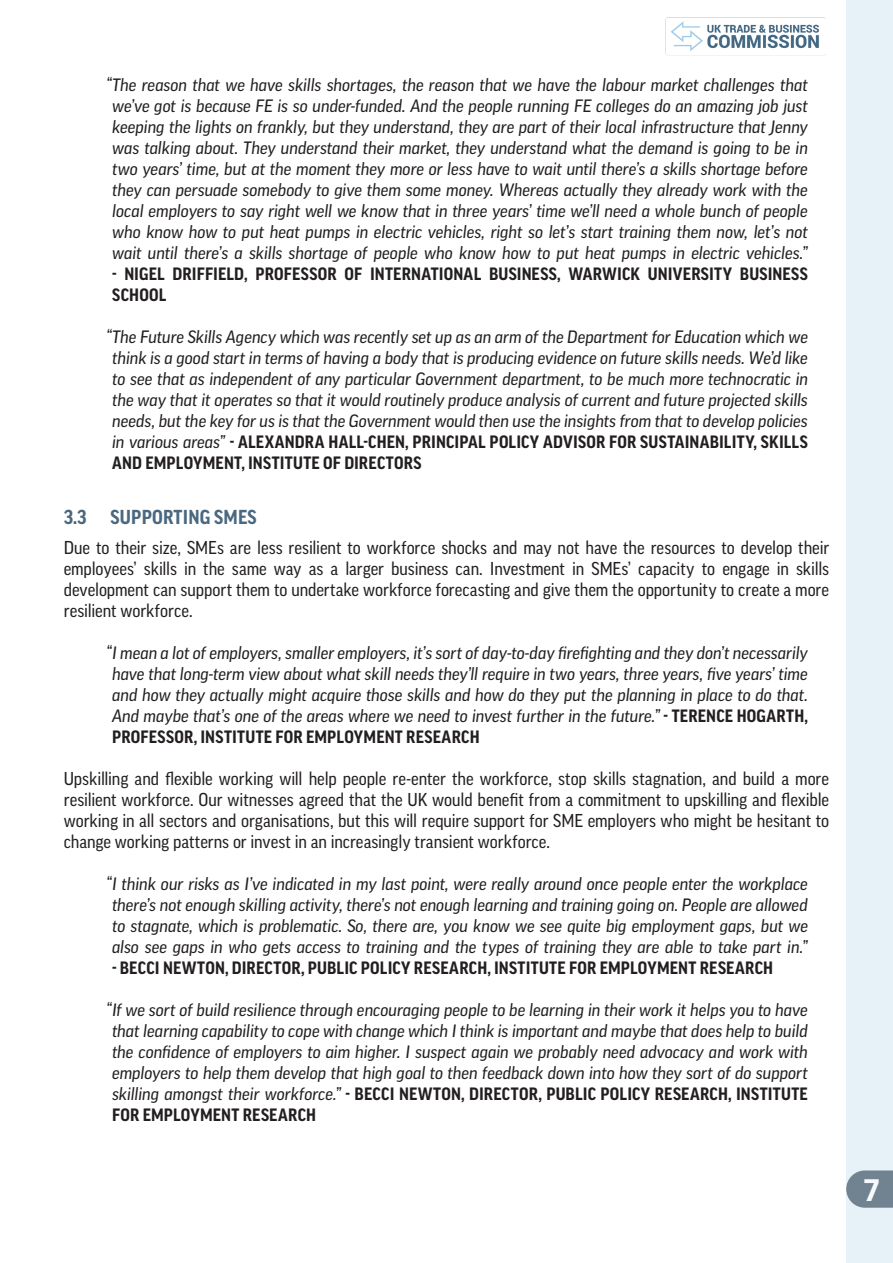
<style>
.page{position:relative;width:893px;height:1263px;background:#fff}
.page>*{position:absolute;margin:0;border:0;box-sizing:border-box;transform-origin:0 0}
.t1{font:700 30px "Good Pro";color:#fff}
.SubSub{font:700 19.5px "Good Pro Narr";letter-spacing:.01em;color:#4a687f}
.Body_Copy{font:18px/21px "Good Pro Narr News";color:#231f20;text-align:justify}
.Italic_bodycopy_inde{font:italic 17.25px/21px "Good Pro News";letter-spacing:-.005em;color:#231f20;text-align:justify}
.Italic_bodycopy_inde-2{font:700 17.25px/21px "Good Pro Narr";letter-spacing:.01em;color:#231f20}
.s1{font-family:"Good Pro Narr";font-weight:700;font-style:normal}
</style>
<div class="page">
<div style="left:846px;top:0;width:47px;height:1263px;background:#e6f1f8"></div>
<img style="left:665px;top:17px;width:161px;height:39px">
<svg style="left:846px;top:1170px;width:47px;height:38px;background:#7d8e9b"></svg>
<p class="Italic_bodycopy_inde" style="left:106px;top:74px;width:703px;text-align:center">“The reason that we have skills shortages, the reason that we have the labour market challenges that we’ve got is because FE is so under-funded. And the people running FE colleges do an amazing job just keeping the lights on frankly, but they understand, they are part of their local infrastructure that Jenny was talking about. They understand their market, they understand what the demand is going to be in two years’ time, but at the moment they more or less have to wait until there’s a skills shortage before they can persuade somebody to give them some money. Whereas actually they already work with the local employers to say right well we know that in three years’ time we’ll need a whole bunch of people who know how to put heat pumps in electric vehicles, right so let’s start training them now, let’s not wait until there’s a skills shortage of people who know how to put heat pumps in electric vehicles.”</p>
<p class="Italic_bodycopy_inde-2" style="left:112px;top:263px;width:697px">- NIGEL DRIFFIELD, PROFESSOR OF INTERNATIONAL BUSINESS, WARWICK UNIVERSITY BUSINESS<br>SCHOOL</p>
<p class="Italic_bodycopy_inde" style="left:112px;top:326px;width:697px;text-indent:-6px">“The Future Skills Agency which was recently set up as an arm of the Department for Education which we think is a good start in terms of having a body that is producing evidence on future skills needs. We’d like to see that as independent of any particular Government department, to be much more technocratic in the way that it operates so that it would routinely produce analysis of current and future projected skills needs, but the key for us is that the Government would then use the insights from that to develop policies in various areas” <span class="s1">- ALEXANDRA HALL-CHEN, PRINCIPAL POLICY ADVISOR FOR SUSTAINABILITY, SKILLS AND EMPLOYMENT, INSTITUTE OF DIRECTORS</span></p>
<p class="SubSub" style="left:64px;top:506px;width:194px">3.3 SUPPORTING SMES</p>
<p class="Body_Copy" style="left:64px;top:537px;width:767px">Due to their size, SMEs are less resilient to workforce shocks and may not have the resources to develop their employees’ skills in the same way as a larger business can. Investment in SMEs’ capacity to engage in skills development can support them to undertake workforce forecasting and give them the opportunity to create a more resilient workforce.</p>
<p class="Italic_bodycopy_inde" style="left:112px;top:642px;width:697px;text-indent:-6px">“I mean a lot of employers, smaller employers, it’s sort of day-to-day firefighting and they don’t necessarily have that long-term view about what skill needs they’ll require in two years, three years, five years’ time and how they actually might acquire those skills and how do they put the planning in place to do that.<br>And maybe that’s one of the areas where we need to invest further in the future.” <span class="s1">- TERENCE HOGARTH, PROFESSOR, INSTITUTE FOR EMPLOYMENT RESEARCH</span></p>
<p class="Body_Copy" style="left:64px;top:768px;width:767px">Upskilling and flexible working will help people re-enter the workforce, stop skills stagnation, and build a more resilient workforce. Our witnesses agreed that the UK would benefit from a commitment to upskilling and flexible working in all sectors and organisations, but this will require support for SME employers who might be hesitant to change working patterns or invest in an increasingly transient workforce.</p>
<p class="Italic_bodycopy_inde" style="left:106px;top:873px;width:703px;text-align:center">“I think our risks as I’ve indicated in my last point, were really around once people enter the workplace there’s not enough skilling activity, there’s not enough learning and training going on. People are allowed to stagnate, which is problematic. So, there are, you know we see quite big employment gaps, but we also see gaps in who gets access to training and the types of training they are able to take part in.”</p>
<p class="Italic_bodycopy_inde-2" style="left:112px;top:957px;width:663px">- BECCI NEWTON, DIRECTOR, PUBLIC POLICY RESEARCH, INSTITUTE FOR EMPLOYMENT RESEARCH</p>
<p class="Italic_bodycopy_inde" style="left:112px;top:999px;width:697px;text-indent:-6px">“If we sort of build resilience through encouraging people to be learning in their work it helps you to have that learning capability to cope with change which I think is important and maybe that does help to build the confidence of employers to aim higher. I suspect again we probably need advocacy and work with employers to help them develop that high goal to then feedback down into how they sort of do support skilling amongst their workforce.” <span class="s1">- BECCI NEWTON, DIRECTOR, PUBLIC POLICY RESEARCH, INSTITUTE FOR EMPLOYMENT RESEARCH</span></p>
<h1 class="t1" style="left:864px;top:1173px;width:16px">7</h1>
</div>
